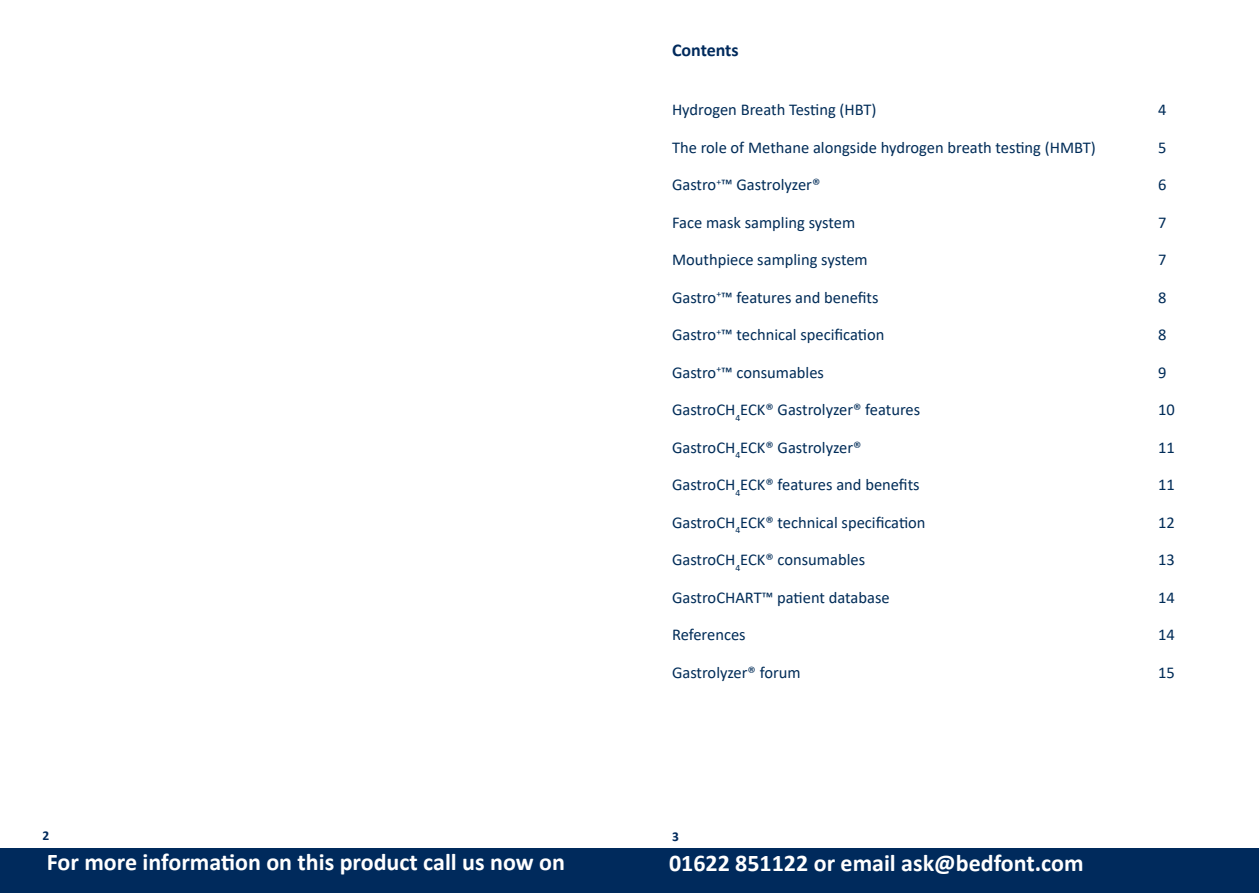
<style>
.page{position:relative;width:1259px;height:893px;background:#fff}
.page>*{position:absolute;margin:0;border:0;box-sizing:border-box;transform-origin:0 0}
.t1{font:700 24px "Calibri";color:#fff}
.t2{font:700 18px "Calibri";color:#002a5c}
.t3{font:16.5px "Calibri";color:#002c58}
.t4{font:700 13.5px "Calibri";color:#002a5c}
</style>
<div class="page">
<div style="left:0;top:848px;width:1259px;height:45px;background:#002a5c"></div>
<p class="t2" style="left:672px;top:37px;width:68px">Contents</p>
<p class="t3" style="left:672px;top:98px;width:206px">Hydrogen Breath Testing (HBT)</p>
<p class="t3" style="left:1158px;top:98px;width:10px">4</p>
<p class="t3" style="left:672px;top:136px;width:425px">The role of Methane alongside hydrogen breath testing (HMBT)</p>
<p class="t3" style="left:1158px;top:136px;width:10px">5</p>
<p class="t3" style="left:672px;top:173px;width:150px">Gastro<sup>+</sup>™ Gastrolyzer®</p>
<p class="t3" style="left:1158px;top:173px;width:10px">6</p>
<p class="t3" style="left:672px;top:211px;width:185px">Face mask sampling system</p>
<p class="t3" style="left:1158px;top:211px;width:10px">7</p>
<p class="t3" style="left:672px;top:248px;width:197px">Mouthpiece sampling system</p>
<p class="t3" style="left:1158px;top:248px;width:10px">7</p>
<p class="t3" style="left:672px;top:286px;width:208px">Gastro<sup>+</sup>™ features and benefits</p>
<p class="t3" style="left:1158px;top:286px;width:10px">8</p>
<p class="t3" style="left:672px;top:323px;width:214px">Gastro<sup>+</sup>™ technical specification</p>
<p class="t3" style="left:1158px;top:323px;width:10px">8</p>
<p class="t3" style="left:672px;top:361px;width:153px">Gastro<sup>+</sup>™ consumables</p>
<p class="t3" style="left:1158px;top:361px;width:10px">9</p>
<p class="t3" style="left:672px;top:398px;width:250px">GastroCH<sub>4</sub>ECK® Gastrolyzer® features</p>
<p class="t3" style="left:1158px;top:398px;width:18px">10</p>
<p class="t3" style="left:672px;top:436px;width:191px">GastroCH<sub>4</sub>ECK® Gastrolyzer®</p>
<p class="t3" style="left:1158px;top:436px;width:18px">11</p>
<p class="t3" style="left:672px;top:473px;width:249px">GastroCH<sub>4</sub>ECK® features and benefits</p>
<p class="t3" style="left:1158px;top:473px;width:18px">11</p>
<p class="t3" style="left:672px;top:511px;width:255px">GastroCH<sub>4</sub>ECK® technical specification</p>
<p class="t3" style="left:1158px;top:511px;width:18px">12</p>
<p class="t3" style="left:672px;top:548px;width:195px">GastroCH<sub>4</sub>ECK® consumables</p>
<p class="t3" style="left:1158px;top:548px;width:18px">13</p>
<p class="t3" style="left:672px;top:586px;width:219px">GastroCHART™ patient database</p>
<p class="t3" style="left:1158px;top:586px;width:18px">14</p>
<p class="t3" style="left:672px;top:623px;width:75px">References</p>
<p class="t3" style="left:1158px;top:623px;width:18px">14</p>
<p class="t3" style="left:672px;top:661px;width:130px">Gastrolyzer® forum</p>
<p class="t3" style="left:1158px;top:661px;width:18px">15</p>
<p class="t4" style="left:43px;top:826px;width:8px">2</p>
<p class="t4" style="left:672px;top:826px;width:8px">3</p>
<h1 class="t1" style="left:47px;top:845px;width:520px">For more information on this product call us now on</h1>
<h1 class="t1" style="left:669px;top:846px;width:416px">01622 851122 or email ask@bedfont.com</h1>
</div>
